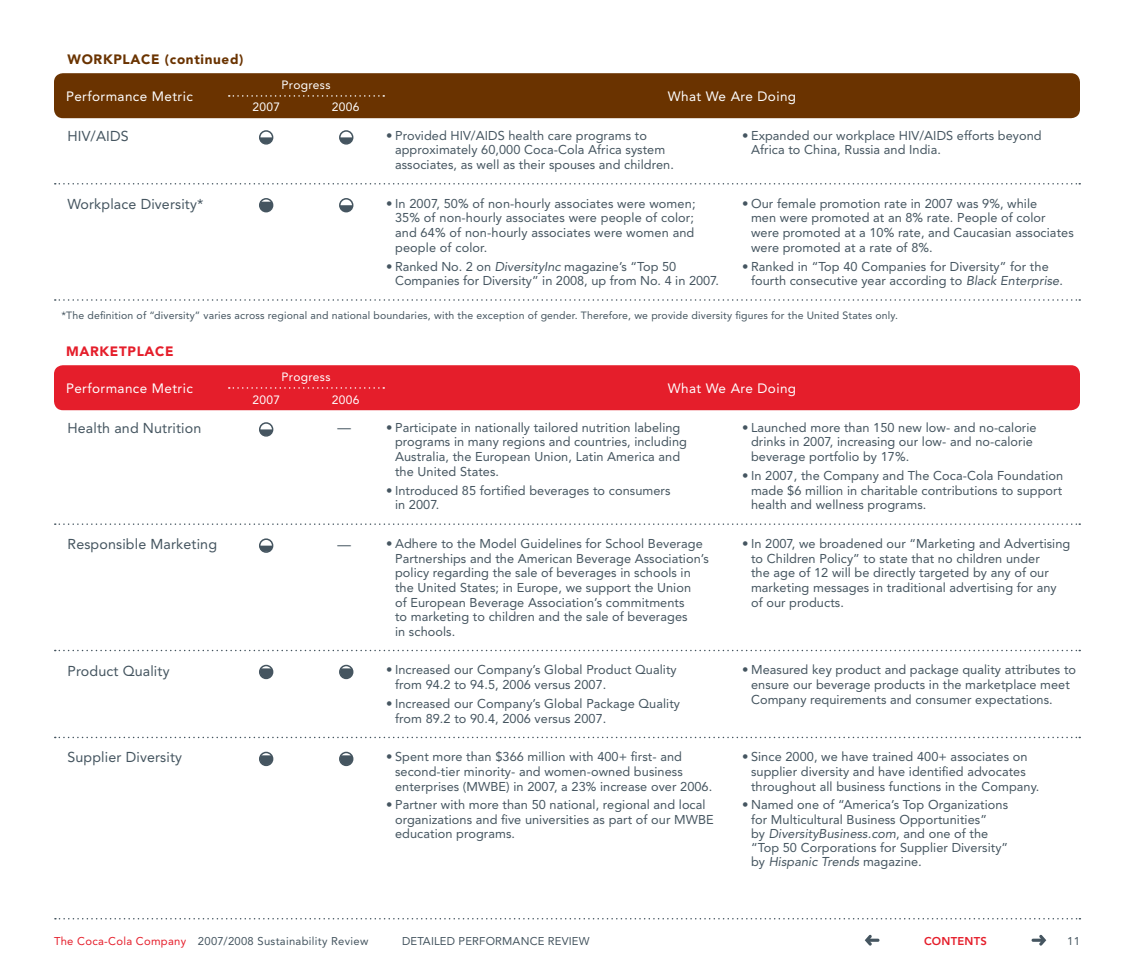
<style>
.page{position:relative;width:1134px;height:972px;background:#fff}
.page>*{position:absolute;margin:0;border:0;box-sizing:border-box;transform-origin:0 0}
.SR07_DPR_first_colum{font:14.25px "Avenir LT Std";letter-spacing:.01em;color:#455560}
.t1{font:13.5px "Avenir LT Std";letter-spacing:.03em;color:#fff}
.Opening_letter_head{font:900 13.5px "Avenir LT Std";letter-spacing:.05em;color:#6a3300}
.Opening_letter_head-2{font:900 13.5px "Avenir LT Std";letter-spacing:.05em;color:#e51e2b}
.t2{font:13.5px "Avenir LT Std";color:#455560}
.SR07_DPR_Chart_Copy{font:12.75px/14.7px "Avenir LT Std";letter-spacing:.005em;color:#455560}
.t3{font:12px "Avenir LT Std";letter-spacing:.03em;color:#fff}
.t4{font:11.25px "Avenir LT Std";letter-spacing:.02em;color:#455560}
.t5{font:800 11.25px "Avenir LT Std";letter-spacing:.02em;color:#e51e2b}
.SR07_footer_note{font:10.5px "Avenir LT Std";letter-spacing:.015em;color:#455560}
.s1{font-style:italic}
.s2{color:#e51e2b}
</style>
<div class="page">
<svg style="left:55px;top:918px;width:1025px;height:2px"></svg>
<svg style="left:1032px;top:935px;width:14px;height:11px"></svg>
<svg style="left:865px;top:935px;width:14px;height:11px"></svg>
<div style="left:54px;top:73px;width:1026px;height:45px;background:#6a3300;border-radius:9px"></div>
<svg style="left:229px;top:95px;width:155px;height:2px"></svg>
<svg style="left:262px;top:137px;width:11px;height:7px"></svg>
<div style="left:259px;top:130px;width:14px;height:15px;border:2px solid #455560;border-radius:50%"></div>
<svg style="left:342px;top:137px;width:11px;height:7px"></svg>
<div style="left:339px;top:130px;width:14px;height:15px;border:2px solid #455560;border-radius:50%"></div>
<svg style="left:55px;top:183px;width:1025px;height:2px"></svg>
<svg style="left:260px;top:202px;width:12px;height:9px"></svg>
<div style="left:259px;top:198px;width:14px;height:14px;border:2px solid #455560;border-radius:50%"></div>
<svg style="left:340px;top:205px;width:13px;height:6px"></svg>
<div style="left:339px;top:198px;width:14px;height:14px;border:2px solid #455560;border-radius:50%"></div>
<svg style="left:55px;top:299px;width:1025px;height:2px"></svg>
<div style="left:54px;top:365px;width:1026px;height:45px;background:#e51e2b;border-radius:9px"></div>
<svg style="left:229px;top:387px;width:155px;height:2px"></svg>
<svg style="left:260px;top:429px;width:13px;height:7px"></svg>
<div style="left:259px;top:422px;width:14px;height:15px;border:2px solid #455560;border-radius:50%"></div>
<svg style="left:55px;top:523px;width:1025px;height:2px"></svg>
<svg style="left:260px;top:546px;width:13px;height:6px"></svg>
<div style="left:259px;top:538px;width:14px;height:15px;border:2px solid #455560;border-radius:50%"></div>
<svg style="left:55px;top:650px;width:1025px;height:1px"></svg>
<svg style="left:260px;top:668px;width:12px;height:10px"></svg>
<div style="left:259px;top:665px;width:14px;height:14px;border:2px solid #455560;border-radius:50%"></div>
<svg style="left:340px;top:668px;width:13px;height:10px"></svg>
<div style="left:339px;top:665px;width:14px;height:14px;border:2px solid #455560;border-radius:50%"></div>
<svg style="left:55px;top:737px;width:1025px;height:1px"></svg>
<svg style="left:260px;top:755px;width:12px;height:10px"></svg>
<div style="left:259px;top:752px;width:14px;height:14px;border:2px solid #455560;border-radius:50%"></div>
<svg style="left:340px;top:755px;width:13px;height:10px"></svg>
<div style="left:339px;top:752px;width:14px;height:14px;border:2px solid #455560;border-radius:50%"></div>
<p class="Opening_letter_head" style="left:68px;top:51px;width:177px">WORKPLACE (CONTINUED)</p>
<p class="t1" style="left:66px;top:88px;width:128px">Performance Metric</p>
<p class="t3" style="left:281px;top:78px;width:51px">Progress</p>
<p class="t3" style="left:252px;top:100px;width:29px">2007</p>
<p class="t3" style="left:332px;top:100px;width:29px">2006</p>
<p class="t1" style="left:668px;top:88px;width:130px">What We Are Doing</p>
<p class="SR07_DPR_first_colum" style="left:68px;top:128px;width:63px">HIV/AIDS</p>
<p class="SR07_DPR_Chart_Copy" style="left:395px;top:128px;width:280px;text-indent:-9px">• Provided HIV/AIDS health care programs to approximately 60,000 Coca-Cola Africa system associates, as well as their spouses and children.</p>
<p class="SR07_DPR_Chart_Copy" style="left:751px;top:128px;width:292px;text-indent:-9px">• Expanded our workplace HIV/AIDS efforts beyond<br>Africa to China, Russia and I ndia.</p>
<p class="SR07_DPR_first_colum" style="left:68px;top:196px;width:137px">Workplace Diversity*</p>
<p class="SR07_DPR_Chart_Copy" style="left:395px;top:196px;width:302px;text-align:justify;text-indent:-9px">• In 2007, 50% of non-hourly associates were women; 35% of non-hourly associates were people of color; and 64% of non-hourly associates were women and people of color.</p>
<p class="SR07_DPR_Chart_Copy" style="left:395px;top:259px;width:325px;text-indent:-9px">• Ranked No. 2 on <span class="s1">DiversityInc</span> magazine’s “Top 50<br>Companies for Diversity” in 2008, up from N o. 4 in 2007.</p>
<p class="SR07_DPR_Chart_Copy" style="left:751px;top:196px;width:324px;text-indent:-9px">• Our female promotion rate in 2007 was 9%, while<br>men were promoted at an 8% rate. People of color were promoted at a 10% rate, and Caucasian associates were promoted at a rate of 8%.</p>
<p class="SR07_DPR_Chart_Copy" style="left:751px;top:259px;width:313px;text-indent:-9px">• Ranked in “Top 40 Companies for Diversity” for the fourth consecutive year according to <span class="s1">Black Enterprise</span>.</p>
<p class="SR07_footer_note" style="left:62px;top:309px;width:838px">* The definition of “diversity” varies across regional and national boundaries, with the exception of gender. Therefore, we provide diversity figures for the United States only.</p>
<p class="Opening_letter_head-2" style="left:66px;top:343px;width:109px">MARKETPLACE</p>
<p class="t1" style="left:66px;top:380px;width:128px">Performance Metric</p>
<p class="t3" style="left:252px;top:392px;width:29px">2007</p>
<p class="t3" style="left:332px;top:392px;width:29px">2006</p>
<p class="t3" style="left:281px;top:370px;width:51px">Progress</p>
<p class="t1" style="left:668px;top:380px;width:130px">What We Are Doing</p>
<p class="SR07_DPR_first_colum" style="left:68px;top:420px;width:135px">Health and N utrition</p>
<p class="t2" style="left:337px;top:420px;width:15px">—</p>
<p class="SR07_DPR_Chart_Copy" style="left:395px;top:420px;width:293px;text-indent:-9px">• Participate in nationally tailored nutrition labeling programs in many regions and countries, including Australia, the European Union, Latin America and the United States.</p>
<p class="SR07_DPR_Chart_Copy" style="left:395px;top:483px;width:277px;text-indent:-9px">• Introduced 85 fortified beverages to consumers in 2007.</p>
<p class="SR07_DPR_Chart_Copy" style="left:751px;top:420px;width:287px;text-indent:-9px">• Launched more than 150 new low- and no-calorie drinks in 2007, increasing our low- and no-calorie beverage portfolio by 17%.</p>
<p class="SR07_DPR_Chart_Copy" style="left:751px;top:469px;width:314px;text-align:justify;text-indent:-9px">• In 2007, the Company and The Coca‑Cola Foundation made $6 million in charitable contributions to support health and wellness programs.</p>
<p class="SR07_DPR_first_colum" style="left:68px;top:536px;width:151px">Responsible Marketing</p>
<p class="t2" style="left:337px;top:536px;width:15px">—</p>
<p class="SR07_DPR_Chart_Copy" style="left:395px;top:536px;width:315px;text-indent:-9px">• Adhere to the Model Guidelines for School Beverage Partnerships and the American Beverage Association’s policy regarding the sale of beverages in schools in the United States; in Europe, we support the Union<br>of European Beverage Association’s commitments<br>to marketing to children and the sale of beverages<br>in schools.</p>
<p class="SR07_DPR_Chart_Copy" style="left:751px;top:536px;width:321px;text-indent:-9px">• In 2007, we broadened our “Marketing and Advertising to Children Policy” to state that no children under<br>the age of 12 will be directly targeted by any of our marketing messages in traditional advertising for any of our products.</p>
<p class="SR07_DPR_first_colum" style="left:68px;top:662px;width:104px">Product Quality</p>
<p class="SR07_DPR_Chart_Copy" style="left:395px;top:663px;width:283px;text-indent:-9px">• Increased our Company’s Global Product Quality from 94.2 to 94.5, 2006 versus 2007.</p>
<p class="SR07_DPR_Chart_Copy" style="left:395px;top:696px;width:286px;text-indent:-9px">• Increased our Company’s Global Package Quality from 89.2 to 90.4, 2006 versus 2007.</p>
<p class="SR07_DPR_Chart_Copy" style="left:751px;top:663px;width:327px;text-indent:-9px">• Measured key product and package quality attributes to ensure our beverage products in the marketplace meet<br>Company requirements and consumer expectations.</p>
<p class="SR07_DPR_first_colum" style="left:68px;top:749px;width:116px">Supplier Diversity</p>
<p class="SR07_DPR_Chart_Copy" style="left:395px;top:750px;width:319px;text-indent:-9px">• Spent more than $366 million with 400+ first- and second-tier minority- and women-owned business enterprises (MWBE) in 2007, a 23% increase over 2006.</p>
<p class="SR07_DPR_Chart_Copy" style="left:395px;top:798px;width:319px;line-height:14.2px;text-indent:-9px">• Partner with more than 50 national, regional and local organizations and five universities as part of our MWBE education programs.</p>
<p class="SR07_DPR_Chart_Copy" style="left:751px;top:750px;width:290px;text-indent:-9px">• Since 2000, we have trained 400+ associates on supplier diversity and have identified advocates throughout all business functions in the Company.</p>
<p class="SR07_DPR_Chart_Copy" style="left:751px;top:798px;width:259px;line-height:14.2px;text-indent:-9px">• Named one of “America’s Top Organizations for Multicultural Business Opportunities”<br>by <span class="s1">DiversityBusiness.com</span>, and one of the “Top 50 Corporations for Supplier Diversity” by <span class="s1">Hispanic Trends</span> magazine<span class="s1">.</span></p>
<p class="t4" style="left:54px;top:934px;width:316px"><span class="s2">The Coca‑Cola Company</span> 2007/2008 Sustainability Review</p>
<p class="t5" style="left:924px;top:934px;width:64px">CONTENTS</p>
<p class="t4" style="left:1067px;top:934px;width:14px">11</p>
<p class="t4" style="left:402px;top:934px;width:187px">detailed performance review</p>
</div>
